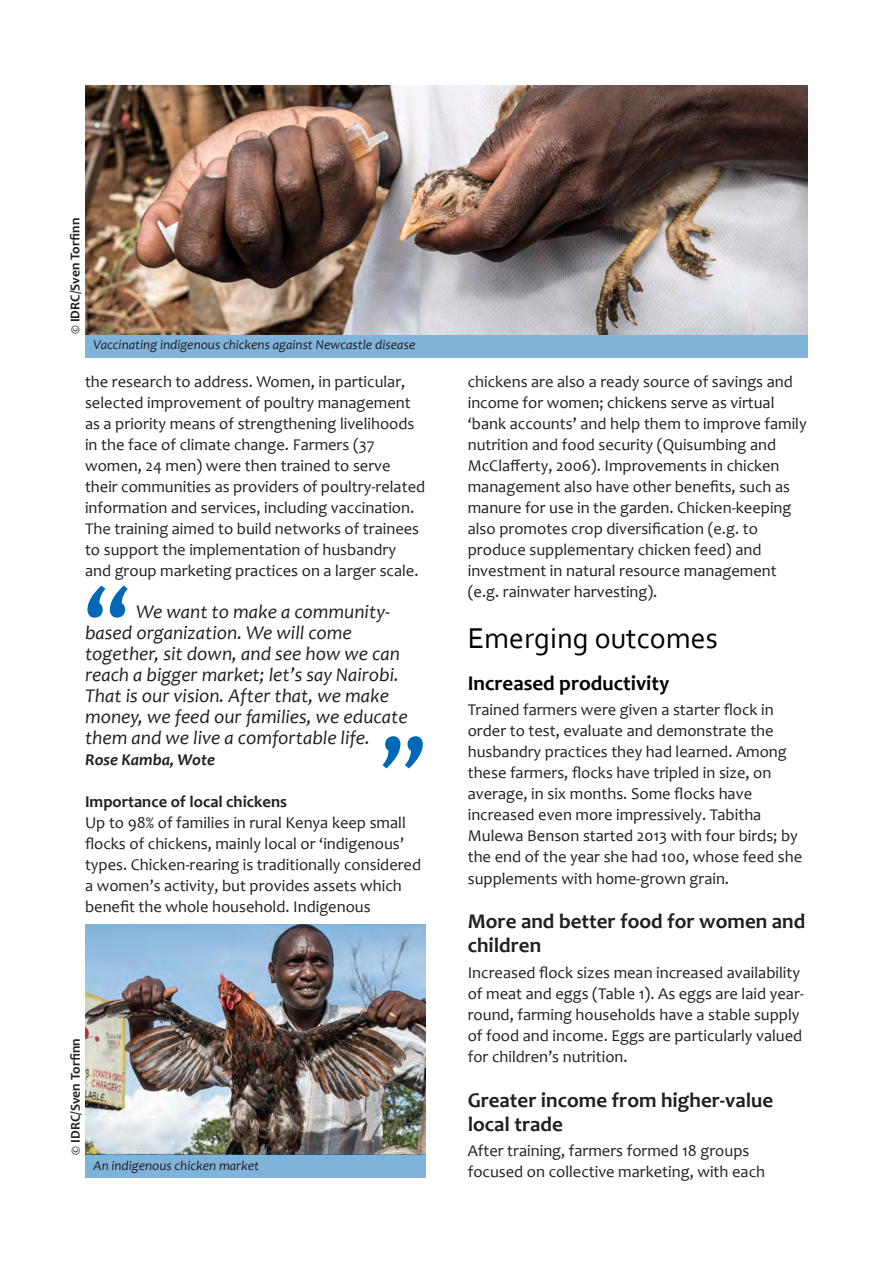
<style>
.page{position:relative;width:893px;height:1263px;background:#fff}
.page>*{position:absolute;margin:0;border:0;box-sizing:border-box;transform-origin:0 0}
.t1{font:700 90px "Candara";color:#0168b5}
.Heading{font:30px "Corbel";color:#000}
.t2{font:700 21px/24px "Candara";color:#231f20}
.t3{font:700 21px "Candara";color:#000}
.t4{font:italic 19.5px/21px "Candara";color:#231f20}
.t5{font:16.5px/21px "Candara";color:#231f20}
.t6{font:700 16.5px "Candara";color:#231f20}
.t7{font:italic 700 16.5px "Candara";color:#231f20}
.t8{font:italic 13.5px "Candara";color:#231f20}
.t9{font:700 13.5px "Candara";color:#231f20}
</style>
<div class="page">
<div style="left:85px;top:334px;width:723px;height:23px;background:#80b3da"></div>
<img style="left:85px;top:85px;width:723px;height:249px">
<img style="left:85px;top:925px;width:340px;height:230px">
<div style="left:85px;top:1155px;width:340px;height:23px;background:#80b3da"></div>
<p class="t9" style="left:67px;top:334px;width:118px;rotate:-90deg">© IDRC/Sven Torfinn</p>
<p class="t8" style="left:94px;top:337px;width:323px">Vaccinating indigenous chickens against Newcastle disease</p>
<p class="t5" style="left:85px;top:371px;width:342px">the research to address. Women, in particular, selected improvement of poultry management as a priority means of strengthening livelihoods in the face of climate change. Farmers (37 women, 24 men) were then trained to serve their communities as providers of poultry-related information and services, including vaccination.<br>The training aimed to build networks of trainees to support the implementation of husbandry and group marketing practices on a larger scale.</p>
<p class="t4" style="left:85px;top:601px;width:324px;text-indent:51px">We want to make a community&shy;based organization. We will come together, sit down, and see how we can reach a bigger market; let’s say Nairobi.<br>That is our vision. After that, we make money, we feed our families, we educate them and we live a comfortable life.</p>
<p class="t7" style="left:85px;top:750px;width:131px">Rose Kamba, Wote</p>
<p class="t6" style="left:85px;top:792px;width:203px">Importance of local chickens</p>
<p class="t5" style="left:85px;top:812px;width:338px">Up to 98% of families in rural Kenya keep small flocks of chickens, mainly local or ‘indigenous’ types. Chicken-rearing is traditionally considered a women’s activity, but provides assets which benefit the whole household. Indigenous</p>
<p class="t1" style="left:85px;top:565px;width:47px">“</p>
<p class="t1" style="left:380px;top:715px;width:47px">”</p>
<p class="t9" style="left:67px;top:1155px;width:118px;rotate:-90deg">© IDRC/Sven Torfinn</p>
<p class="t8" style="left:94px;top:1157px;width:167px">An indigenous chicken market</p>
<p class="t5" style="left:468px;top:371px;width:340px">chickens are also a ready source of savings and income for women; chickens serve as virtual ‘bank accounts’ and help them to improve family nutrition and food security (Quisumbing and McClafferty, 2006). Improvements in chicken management also have other benefits, such as manure for use in the garden. Chicken-keeping also promotes crop diversification (e.g. to produce supplementary chicken feed) and investment in natural resource management (e.g. rainwater harvesting).</p>
<p class="Heading" style="left:468px;top:620px;width:252px">Emerging outcomes</p>
<p class="t3" style="left:468px;top:671px;width:203px">Increased productivity</p>
<p class="t5" style="left:468px;top:700px;width:336px">Trained farmers were given a starter flock in order to test, evaluate and demonstrate the husbandry practices they had learned. Among these farmers, flocks have tripled in size, on average, in six months. Some flocks have increased even more impressively. Tabitha Mulewa Benson started 2013 with four birds; by the end of the year she had 100, whose feed she supplements with home-grown grain.</p>
<p class="t2" style="left:468px;top:910px;width:339px">More and better food for women and children</p>
<p class="t5" style="left:468px;top:962px;width:338px">Increased flock sizes mean increased availability of meat and eggs (Table 1). As eggs are laid year&shy;round, farming households have a stable supply of food and income. Eggs are particularly valued for children’s nutrition.</p>
<p class="t2" style="left:468px;top:1088px;width:307px">Greater income from higher-value local trade</p>
<p class="t5" style="left:468px;top:1140px;width:299px">After training, farmers formed 18 groups focused on collective marketing, with each</p>
</div>
